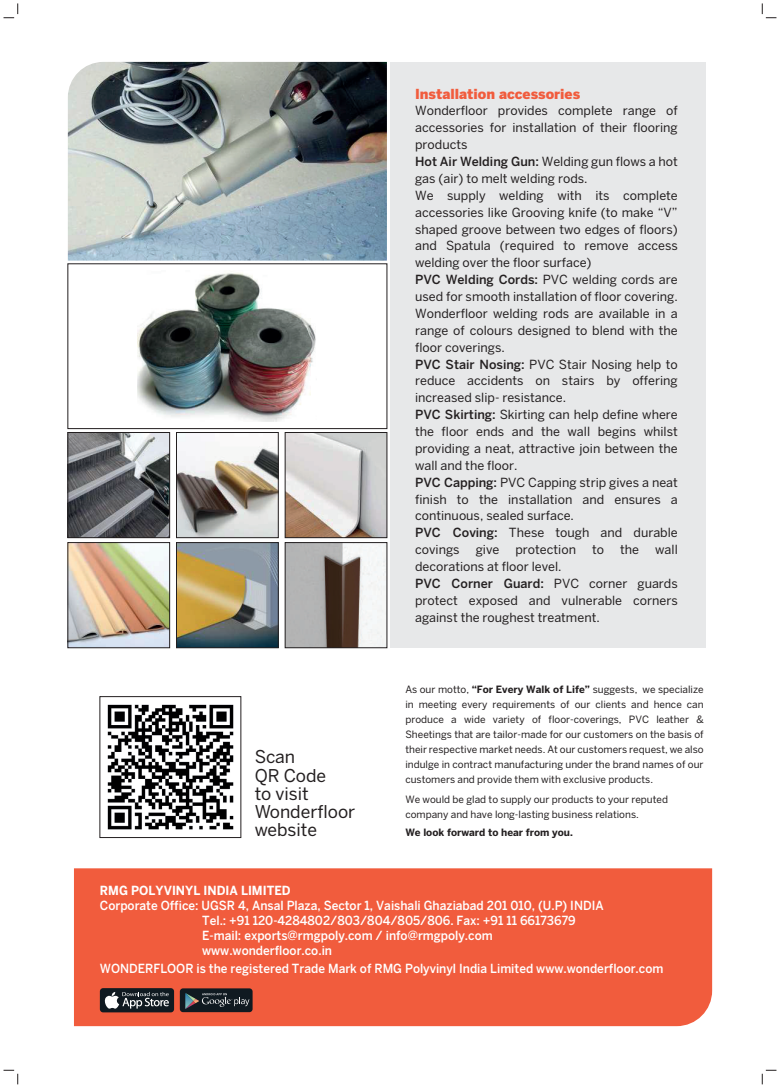
<style>
.page{position:relative;width:780px;height:1088px;background:#fff}
.page>*{position:absolute;margin:0;border:0;box-sizing:border-box;transform-origin:0 0}
.t1{font:17.5px/18.2px "Benton Sans";color:#231f20}
.t2{font:900 13.75px "Benton Sans";color:#f15c3d}
.t3{font:12.5px/16.9px "Benton Sans";color:#231f20}
.t4{font:500 12.5px/15px "Benton Sans";color:#fff;scale:.95 1}
.t5{font:700 12.5px "Benton Sans";color:#fff;scale:.95 1}
.t6{font:10px/15px "Benton Sans";color:#231f20;text-align:justify}
.t7{font:700 10px "Benton Sans";color:#231f20}
.s1{font-weight:500}
.s2{font-weight:700}
</style>
<div class="page">
<div style="left:390px;top:62px;width:316px;height:586px;background:#e7e8e9"></div>
<div style="left:74px;top:868px;width:638px;height:158px;background:#f15c3d"></div>
<div style="left:180px;top:988px;width:72px;height:24px;background:#101a21;border-radius:3px"></div>
<svg style="left:185px;top:993px;width:64px;height:16px"></svg>
<div style="left:100px;top:988px;width:74px;height:24px;background:#101a21;border-radius:3px"></div>
<svg style="left:104px;top:992px;width:65px;height:16px"></svg>
<img style="left:107px;top:704px;width:127px;height:126px">
<div style="left:100px;top:696px;width:141px;height:142px;border:1px solid #231f20"></div>
<img style="left:68px;top:62px;width:319px;height:199px">
<div style="left:68px;top:264px;width:319px;height:165px;border:1px solid #231f20"></div>
<img style="left:138px;top:271px;width:178px;height:151px">
<img style="left:70px;top:434px;width:98px;height:102px">
<div style="left:68px;top:432px;width:102px;height:106px;border:1px solid #231f20"></div>
<img style="left:178px;top:434px;width:98px;height:102px">
<div style="left:176px;top:432px;width:102px;height:106px;border:1px solid #231f20"></div>
<img style="left:178px;top:544px;width:98px;height:102px">
<div style="left:176px;top:542px;width:102px;height:106px;border:1px solid #231f20"></div>
<img style="left:287px;top:544px;width:98px;height:102px">
<div style="left:285px;top:542px;width:102px;height:106px;border:1px solid #231f20"></div>
<img style="left:70px;top:544px;width:98px;height:102px">
<div style="left:68px;top:542px;width:102px;height:106px;border:1px solid #231f20"></div>
<img style="left:287px;top:434px;width:98px;height:102px">
<div style="left:285px;top:432px;width:102px;height:106px;border:1px solid #231f20"></div>
<svg style="left:4px;top:3px;width:14px;height:15px"></svg>
<svg style="left:4px;top:1070px;width:14px;height:14px"></svg>
<svg style="left:762px;top:3px;width:14px;height:15px"></svg>
<svg style="left:762px;top:1070px;width:14px;height:14px"></svg>
<h1 class="t1" style="left:255px;top:748px;width:102px">Scan<br>QR Code<br>to visit<br>Wonderfloor website</h1>
<p class="t2" style="left:415px;top:85px;width:167px">Installation accessories</p>
<p class="t3" style="left:415px;top:102px;width:264px">Wonderfloor provides complete range of accessories for installation of their flooring products<br><span class="s1">Hot Air Welding Gun:</span> Welding gun flows a hot gas (air) to melt welding rods.<br>We supply welding with its complete accessories like Grooving knife (to make “V” shaped groove between two edges of floors) and Spatula (required to remove access welding over the floor surface)<br><span class="s1">PVC Welding Cords:</span> PVC welding cords are used for smooth installation of floor covering.<br>Wonderfloor welding rods are available in a range of colours designed to blend with the floor coverings.<br><span class="s1">PVC Stair Nosing:</span> PVC Stair Nosing help to reduce accidents on stairs by offering increased slip- resistance.<br><span class="s1">PVC Skirting:</span> Skirting can help define where the floor ends and the wall begins whilst providing a neat, attractive join between the wall and the floor.<br><span class="s1">PVC Capping:</span> PVC Capping strip gives a neat finish to the installation and ensures a continuous, sealed surface.<br><span class="s1">PVC Coving:</span> These tough and durable covings</p>
<p class="t3" style="left:475px;top:541px;width:25px">give</p>
<p class="t3" style="left:515px;top:541px;width:62px">protection</p>
<p class="t3" style="left:592px;top:541px;width:13px">to</p>
<p class="t3" style="left:620px;top:541px;width:20px">the</p>
<p class="t3" style="left:655px;top:541px;width:24px">wall</p>
<p class="t3" style="left:415px;top:558px;width:264px">decorations at floor level.<br><span class="s1">PVC Corner Guard:</span> PVC corner guards protect exposed and vulnerable corners against the roughest treatment.</p>
<p class="t6" style="left:405px;top:681px;width:300px">As our motto, <span class="s2">“For Every Walk of Life”</span> suggests, we specialize in meeting every requirements of our clients and hence can produce a wide variety of floor-coverings, PVC leather &amp; Sheetings that are tailor-made for our customers on the basis of their respective market needs. At our customers request, we also indulge in contract manufacturing under the brand names of our customers and provide them with exclusive products.</p>
<p class="t6" style="left:405px;top:791px;width:264px">We would be glad to supply our products to your reputed company and have long-lasting business relations.</p>
<p class="t7" style="left:405px;top:827px;width:169px">We look forward to hear from you.</p>
<p class="t5" style="left:100px;top:883px;width:202px">RMG POLYVINYL INDIA LIMITED</p>
<p class="t4" style="left:202px;top:898px;width:424px;text-indent:-102px">Corporate Office: UGSR 4, Ansal Plaza, Sector 1, Vaishali Ghaziabad 201 010, (U.P) INDIA Tel.: +91 120-4284802/803/804/805/806. Fax: +91 11 66173679<br>E-mail: exports@rmgpoly.com / info@rmgpoly.com www.wonderfloor.co.in</p>
<p class="t4" style="left:100px;top:960px;width:594px">WONDERFLOOR is the registered Trade Mark of RMG Polyvinyl India Limited www.wonderfloor.com</p>
</div>
